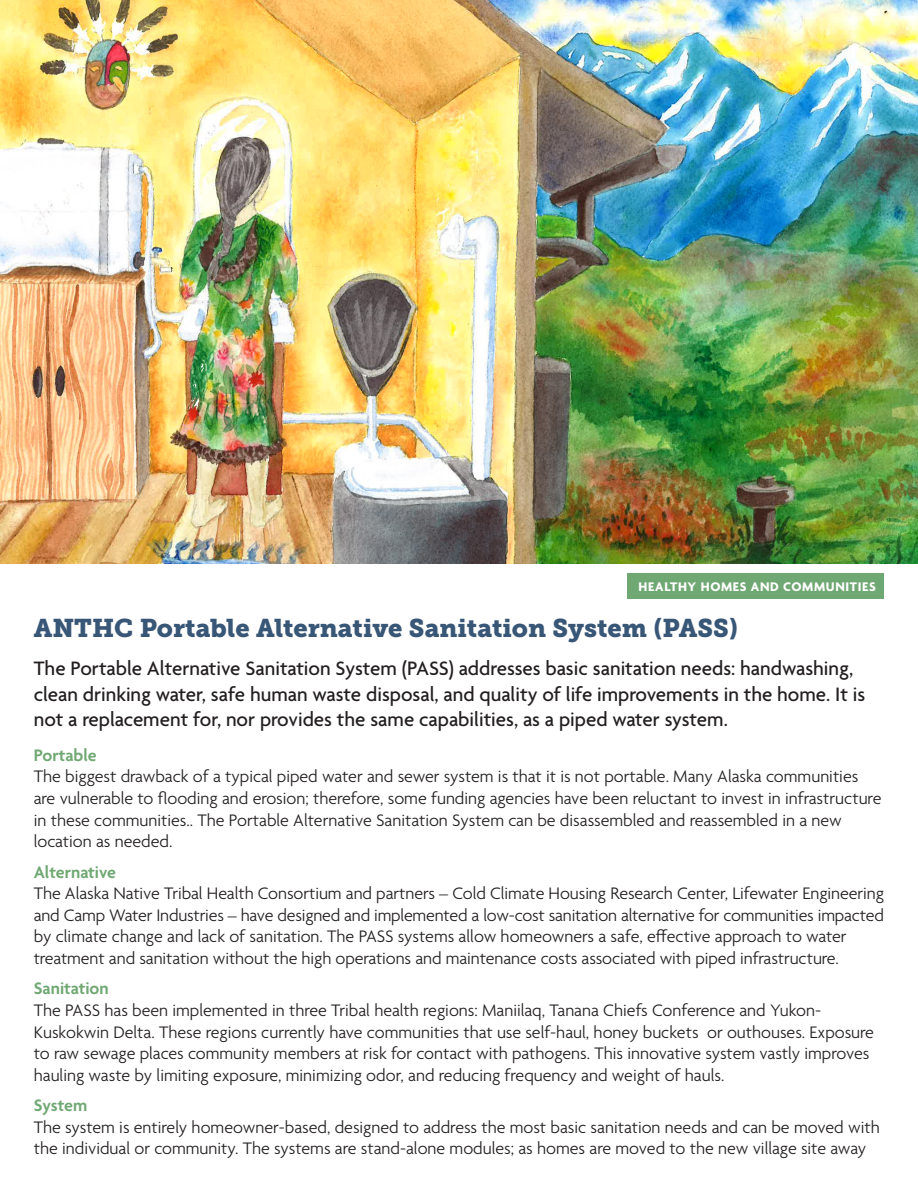
<style>
.page{position:relative;width:918px;height:1188px;background:#fff}
.page>*{position:absolute;margin:0;border:0;box-sizing:border-box;transform-origin:0 0}
.t1{font:25.5px "Museo Slab 900";color:#385676}
.t2{font:500 21px/25.2px "Agenda";color:#231f20}
.t3{font:300 18px/21.6px "Agenda";color:#231f20}
.t4{font:700 13.5px "Agenda";letter-spacing:.05em;color:#fff}
.s1{font-weight:600;color:#70a873}
</style>
<div class="page">
<div style="left:627px;top:573px;width:257px;height:25px;background:#70a873"></div>
<img style="left:0;top:0;width:918px;height:564px">
<img style="left:245px;top:0;width:267px;height:99px">
<img style="left:414px;top:124px;width:6px;height:168px">
<img style="left:462px;top:218px;width:15px;height:7px">
<img style="left:153px;top:262px;width:9px;height:44px">
<svg style="left:162px;top:260px;width:11px;height:13px"></svg>
<svg style="left:157px;top:306px;width:11px;height:6px"></svg>
<img style="left:191px;top:360px;width:16px;height:50px">
<p class="t4" style="left:639px;top:579px;width:239px">HEALTHY HOMES AND COMMUNITIES</p>
<p class="t1" style="left:34px;top:613px;width:706px">ANTHC Portable Alternative Sanitation System (PASS)</p>
<p class="t2" style="left:34px;top:657px;width:833px">The Portable Alternative Sanitation System (PASS) addresses basic sanitation needs: handwashing, clean drinking water, safe human waste disposal, and quality of life improvements in the home. It is not a replacement for, nor provides the same capabilities, as a piped water system.</p>
<p class="t3" style="left:34px;top:745px;width:849px"><span class="s1">Portable<br></span>The biggest drawback of a typical piped water and sewer system is that it is not portable. Many Alaska communities are vulnerable to flooding and erosion; therefore, some funding agencies have been reluctant to invest in infrastructure in these communities.. The Portable Alternative Sanitation System can be disassembled and reassembled in a new location as needed.</p>
<p class="t3" style="left:34px;top:862px;width:852px"><span class="s1">Alternative<br></span>The Alaska Native Tribal Health Consortium and partners – Cold Climate Housing Research Center, Lifewater Engineering and Camp Water Industries – have designed and implemented a low-cost sanitation alternative for communities impacted by climate change and lack of sanitation. The PASS systems allow homeowners a safe, effective approach to water treatment and sanitation without the high operations and maintenance costs associated with piped infrastructure.</p>
<p class="t3" style="left:34px;top:979px;width:842px"><span class="s1">Sanitation<br></span>The PASS has been implemented in three Tribal health regions: Maniilaq, Tanana Chiefs Conference and Yukon-Kuskokwin Delta. These regions currently have communities that use self-haul, honey buckets or outhouses. Exposure to raw sewage places community members at risk for contact with pathogens. This innovative system vastly improves hauling waste by limiting exposure, minimizing odor, and reducing frequency and weight of hauls.</p>
<p class="t3" style="left:34px;top:1096px;width:848px"><span class="s1">System<br></span>The system is entirely homeowner-based, designed to address the most basic sanitation needs and can be moved with the individual or community. The systems are stand-alone modules; as homes are moved to the new village site away</p>
</div>
